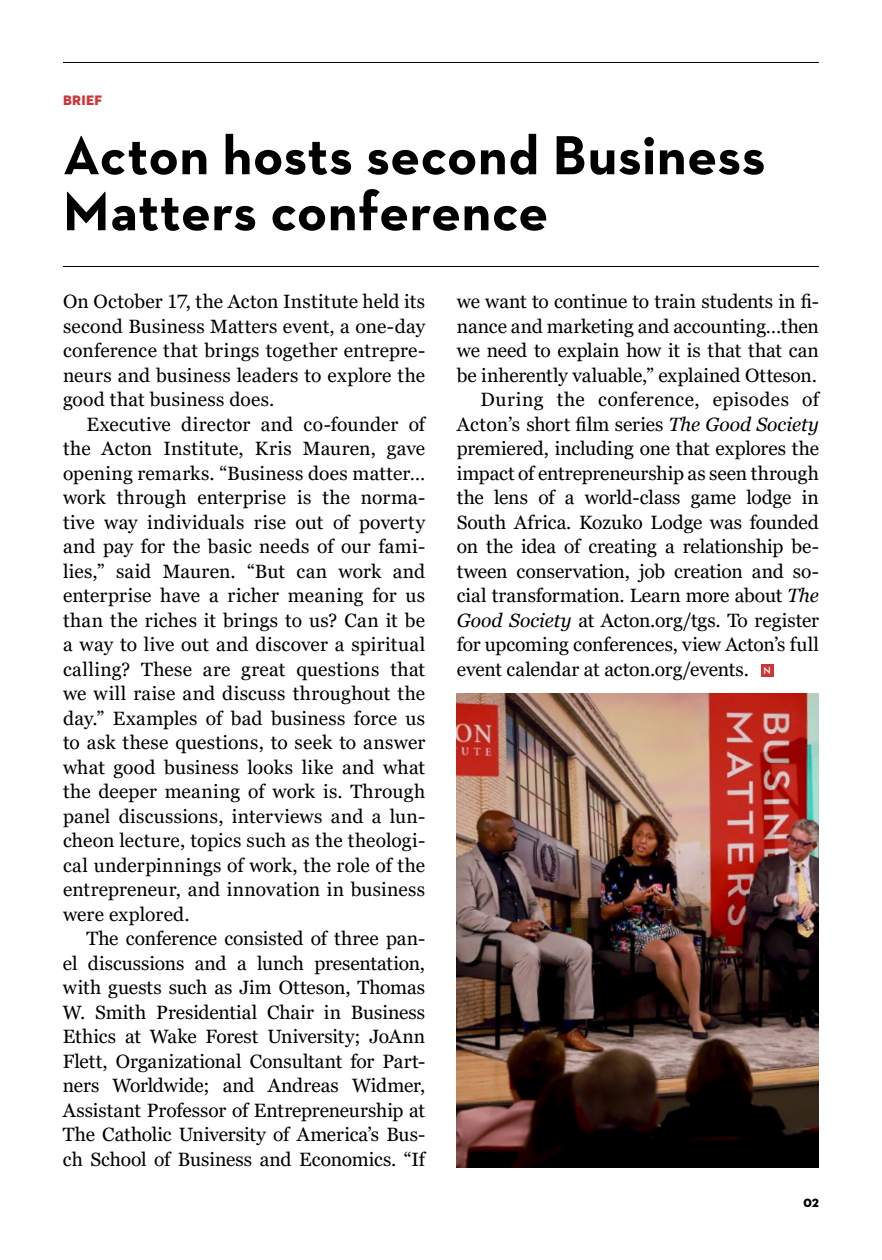
<style>
.page{position:relative;width:882px;height:1260px;background:#fff}
.page>*{position:absolute;margin:0;border:0;box-sizing:border-box;transform-origin:0 0}
.t1{font:700 56px/56px "Neutraface 2 Text";letter-spacing:.01em;color:#000}
.t2{font:19.25px/24.5px "Georgia Pro";color:#000;text-align:justify}
.t3{font:19.25px "Georgia Pro";letter-spacing:.025em;color:#000}
.t4{font:14px "Neutraface 2 Display Titling";letter-spacing:.02em;color:#ce3438}
.t5{font:12.25px "Neutraface 2 Display Titling";color:#000}
.t6{font:700 10.5px "Neutraface Display";color:#fff}
.s1{font-family:"Georgia";font-style:italic}
</style>
<div class="page">
<img style="left:457px;top:693px;width:362px;height:475px">
<div style="left:761px;top:664px;width:12px;height:12px;background:#ce3438"></div>
<hr style="left:63px;top:266px;width:756px;height:1px;background:#000">
<hr style="left:63px;top:62px;width:756px;height:1px;background:#000">
<p class="t4" style="left:63px;top:92px;width:41px">BrIEf</p>
<h1 class="t1" style="left:63px;top:127px;width:704px">Acton hosts second Business<br>Matters conference</h1>
<p class="t2" style="left:63px;top:290px;width:364px">On October 17, the Acton Institute held its second Business Matters event, a one-day conference that brings together entrepre&shy;neurs and business leaders to explore the good that business does.</p>
<p class="t2" style="left:63px;top:413px;width:364px;text-indent:24px">Executive director and co-founder of the Acton Institute, Kris Mauren, gave opening remarks. “Business does matter… work through enterprise is the norma&shy;tive way individuals rise out of poverty and pay for the basic needs of our fami&shy;lies,” said Mauren. “But can work and enterprise have a richer meaning for us than the riches it brings to us? Can it be a way to live out and discover a spiritual calling? These are great questions that we will raise and discuss throughout the day.” Examples of bad business force us to ask these questions, to seek to answer what good business looks like and what the deeper meaning of work is. Through panel discussions, interviews and a lun&shy;cheon lecture, topics such as the theologi&shy;cal underpinnings of work, the role of the entrepreneur, and innovation in business were explored.</p>
<p class="t2" style="left:63px;top:927px;width:364px;text-indent:24px">The conference consisted of three pan&shy;el discussions and a lunch presentation, with guests such as Jim Otteson, Thomas W. Smith Presidential Chair in Business Ethics at Wake Forest University; JoAnn Flett, Organizational Consultant for Part&shy;ners Worldwide; and Andreas Widmer, Assistant Professor of Entrepreneurship at The Catholic University of America’s Bus&shy;ch School of Business and Economics. “If</p>
<p class="t2" style="left:457px;top:290px;width:364px">we want to continue to train students in fi-</p>
<p class="t2" style="left:457px;top:315px;width:364px">nance and marketing and accounting…then</p>
<p class="t2" style="left:457px;top:339px;width:364px">we need to explain how it is that that can</p>
<p class="t2" style="left:457px;top:364px;width:362px">be inherently valuable,” explained Otteson.</p>
<p class="t3" style="left:480px;top:389px;width:340px">During the conference, episodes of</p>
<p class="t2" style="left:457px;top:413px;width:364px">Acton’s short film series <span class="s1">The Good Society</span></p>
<p class="t2" style="left:457px;top:437px;width:364px">premiered, including one that explores the</p>
<p class="t2" style="left:457px;top:462px;width:364px">impact of entrepreneurship as seen through</p>
<p class="t2" style="left:457px;top:486px;width:364px">the lens of a world-class game lodge in</p>
<p class="t2" style="left:457px;top:511px;width:364px">South Africa. Kozuko Lodge was founded</p>
<p class="t2" style="left:457px;top:535px;width:364px">on the idea of creating a relationship be-</p>
<p class="t2" style="left:457px;top:560px;width:364px">tween conservation, job creation and so-</p>
<p class="t2" style="left:457px;top:584px;width:364px">cial transformation. Learn more about <span class="s1">The</span></p>
<p class="t2" style="left:457px;top:609px;width:364px"><span class="s1">Good Society</span> at Acton.org/tgs. To register</p>
<p class="t2" style="left:457px;top:633px;width:364px">for upcoming conferences, view Acton’s full</p>
<p class="t2" style="left:457px;top:658px;width:294px">event calendar at acton.org/events.</p>
<p class="t6" style="left:763px;top:664px;width:9px">N</p>
<p class="t5" style="left:803px;top:1195px;width:17px">02</p>
</div>
